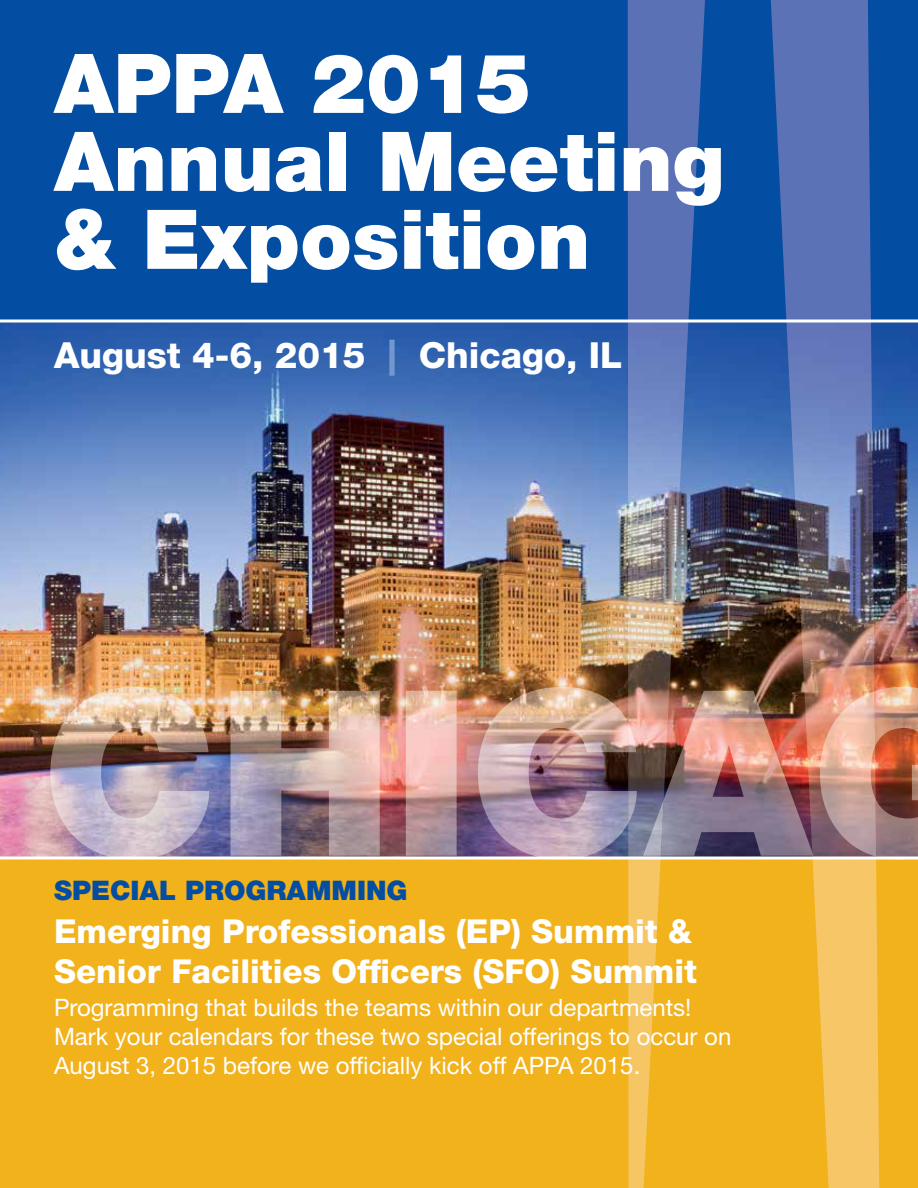
<style>
.page{position:relative;width:918px;height:1188px;background:#fff}
.page>*{position:absolute;margin:0;border:0;box-sizing:border-box;transform-origin:0 0}
.t1{font:900 82.5px/78px "Helvetica Neue LT Std";color:#fff}
.t2{font:800 36px "Helvetica Neue LT Std";color:#fff}
.t3{font:800 33px/39.6px "Helvetica Neue LT Std";color:#fff}
.t4{font:900 27px "Helvetica Neue LT Std";color:#034ea2}
.t5{font:24px/28.8px "Helvetica Neue LT Std";color:#fff}
.s1{color:#7298cf}
</style>
<div class="page">
<div style="left:0;top:857px;width:918px;height:331px;background:#f2b21c"></div>
<div style="left:0;top:0;width:918px;height:324px;background:#034ea2"></div>
<hr style="left:917px;top:0;width:1px;height:324px;background:#ea7827">
<img style="left:0;top:322px;width:918px;height:534px">
<svg style="left:628px;top:0;width:77px;height:320px;background:#506db3"></svg>
<img style="left:628px;top:322px;width:60px;height:401px">
<svg style="left:771px;top:0;width:100px;height:320px;background:#546eb5"></svg>
<img style="left:786px;top:322px;width:90px;height:369px">
<hr style="left:0;top:320px;width:918px;height:2px;background:#fff">
<img style="left:875px;top:687px;width:43px;height:169px">
<img style="left:661px;top:691px;width:215px;height:165px">
<img style="left:50px;top:687px;width:578px;height:169px">
<img style="left:628px;top:723px;width:36px;height:133px">
<svg style="left:0;top:856px;width:918px;height:4px"></svg>
<svg style="left:50px;top:857px;width:868px;height:331px"></svg>
<h1 class="t1" style="left:54px;top:44px;width:672px">APPA 2015<br>Annual Meeting &amp; Exposition</h1>
<h2 class="t2" style="left:54px;top:334px;width:570px">August 4-6, 2015 <span class="s1">|</span> Chicago, IL</h2>
<p class="t4" style="left:54px;top:875px;width:355px">SPECIAL PROGRAMMING</p>
<h3 class="t3" style="left:54px;top:912px;width:644px">Emerging Professionals (EP) Summit &amp;<br>Senior Facilities Officers (SFO) Summit</h3>
<p class="t5" style="left:54px;top:993px;width:679px">Programming that builds the teams within our departments!<br>Mark your calendars for these two special offerings to occur on<br>August 3, 2015 before we officially kick off APPA 2015.</p>
</div>
